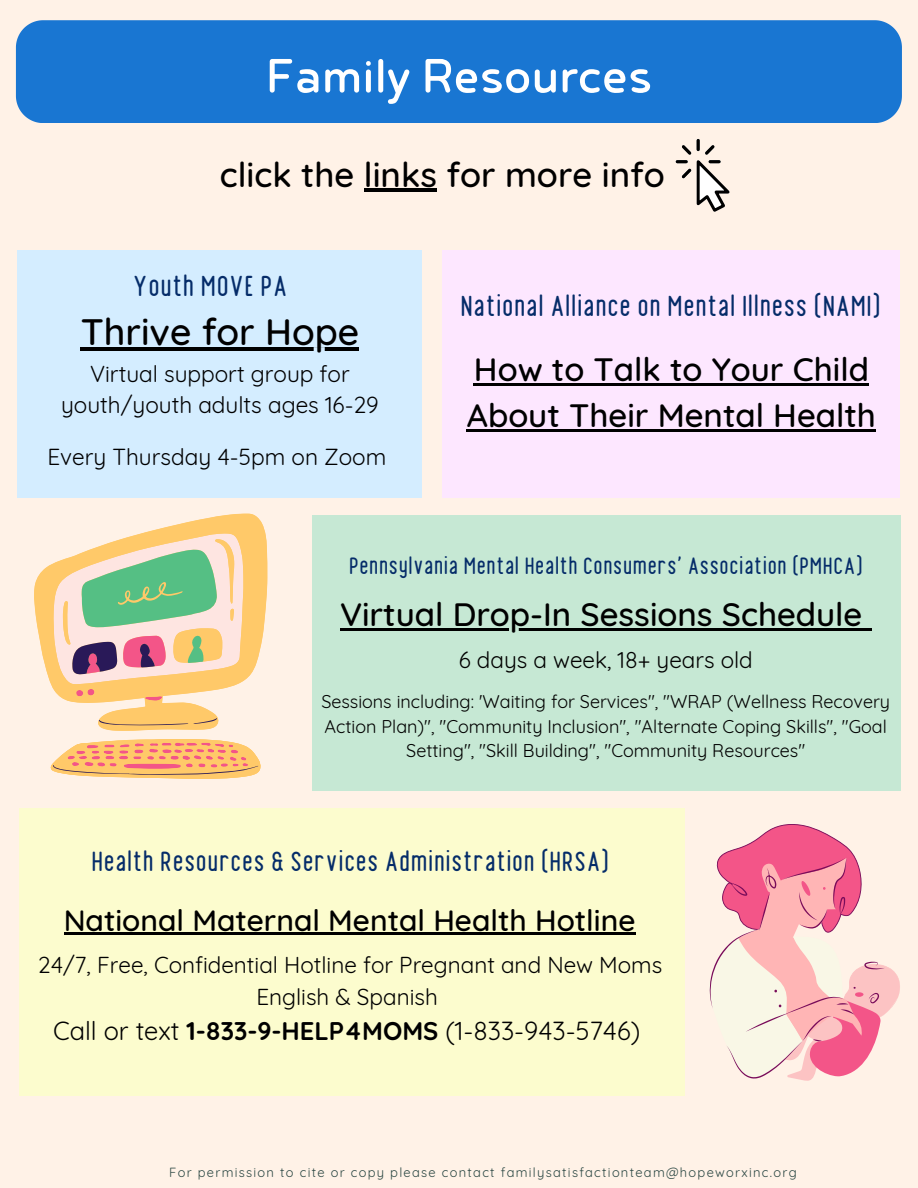
<style>
.page{position:relative;width:918px;height:1188px;background:#fff2e7}
.page>*{position:absolute;margin:0;border:0;box-sizing:border-box;transform-origin:0 0}
.t1{font:57px "Betm Rounded";color:#fff}
.t2{font:37.5px "Finland Rounded";color:#052c69}
.t3{font:500 37.5px "Quicksand";color:#000}
.t4{font:36px "Finland Rounded";color:#052c69}
.t5{font:500 34.8px "Quicksand";color:#000}
.t6{font:500 33px/46.2px "Quicksand";color:#000}
.t7{font:30.75px "Finland Rounded";color:#052c69}
.t8{font:500 30px "Quicksand";color:#000}
.t9{font:25.5px "Quicksand";color:#000}
.t10{font:22.65px/31.5px "Quicksand";color:#000;text-align:center}
.t11{font:22.5px/31.5px "Quicksand";color:#000;text-align:center}
.t12{font:18px/24.5px "Quicksand";color:#000;text-align:center}
.t13{font:12.9px "Quicksand";letter-spacing:.1em;color:#2b4743}
.s1{font-weight:700}
</style>
<div class="page">
<div style="left:16px;top:20px;width:886px;height:103px;background:#1976d2"></div>
<div style="left:442px;top:250px;width:458px;height:247px;background:#fde7ff"></div>
<div style="left:17px;top:250px;width:405px;height:247px;background:#d4edff"></div>
<div style="left:312px;top:515px;width:588px;height:276px;background:#c6e8d4"></div>
<div style="left:19px;top:808px;width:666px;height:288px;background:#fcfcce"></div>
<svg style="left:34px;top:514px;width:233px;height:168px"></svg>
<svg style="left:50px;top:533px;width:211px;height:246px"></svg>
<svg style="left:709px;top:824px;width:191px;height:257px"></svg>
<svg style="left:676px;top:139px;width:54px;height:73px"></svg>
<hr style="left:474px;top:383px;width:395px;height:2px;background:#000">
<hr style="left:467px;top:429px;width:409px;height:2px;background:#000">
<hr style="left:81px;top:348px;width:278px;height:3px;background:#000">
<hr style="left:340px;top:628px;width:522px;height:3px;background:#000">
<svg style="left:862px;top:628px;width:10px;height:3px"></svg>
<hr style="left:64px;top:933px;width:571px;height:2px;background:#000">
<hr style="left:364px;top:189px;width:73px;height:3px;background:#000">
<h1 class="t1" style="left:266px;top:31px;width:387px">Family Resources</h1>
<h3 class="t5" style="left:220px;top:152px;width:446px">click the links for more info</h3>
<h2 class="t2" style="left:133px;top:261px;width:157px">Youth MOVE PA</h2>
<h2 class="t3" style="left:81px;top:308px;width:280px">Thrive for Hope</h2>
<p class="t10" style="left:61px;top:357px;width:319px">Virtual support group for youth/youth adults ages 16-29</p>
<p class="t10" style="left:47px;top:441px;width:340px">Every Thursday 4-5pm on Zoom</p>
<h2 class="t2" style="left:460px;top:282px;width:422px">National Alliance on Mental Illness (NAMI)</h2>
<h3 class="t6" style="left:467px;top:345px;width:411px">How to Talk to Your Child<br>About Their Mental Health</h3>
<h3 class="t7" style="left:349px;top:545px;width:516px">Pennsylvania Mental Health Consumers' Association (PMHCA)</h3>
<h3 class="t6" style="left:340px;top:591px;width:524px">Virtual Drop-In Sessions Schedule</h3>
<p class="t11" style="left:459px;top:644px;width:296px">6 days a week, 18+ years old</p>
<p class="t12" style="left:321px;top:689px;width:570px">Sessions including: 'Waiting for Services", "WRAP (Wellness Recovery<br>Action Plan)", "Community Inclusion", "Alternate Coping Skills", "Goal<br>Setting", "Skill Building", "Community Resources"</p>
<h3 class="t4" style="left:91px;top:837px;width:519px">Health Resources &amp; Services Administration (HRSA)</h3>
<h3 class="t8" style="left:64px;top:901px;width:573px">National Maternal Mental Health Hotline</h3>
<p class="t11" style="left:38px;top:949px;width:626px">24/7, Free, Confidential Hotline for Pregnant and New Moms<br>English &amp; Spanish</p>
<h3 class="t9" style="left:53px;top:1014px;width:589px">Call or text <span class="s1">1-833-9-HELP4MOMS</span> (1-833-943-5746)</h3>
<p class="t13" style="left:169px;top:1164px;width:629px">For permission to cite or copy please contact familysatisfactionteam@hopeworxinc.org</p>
</div>
